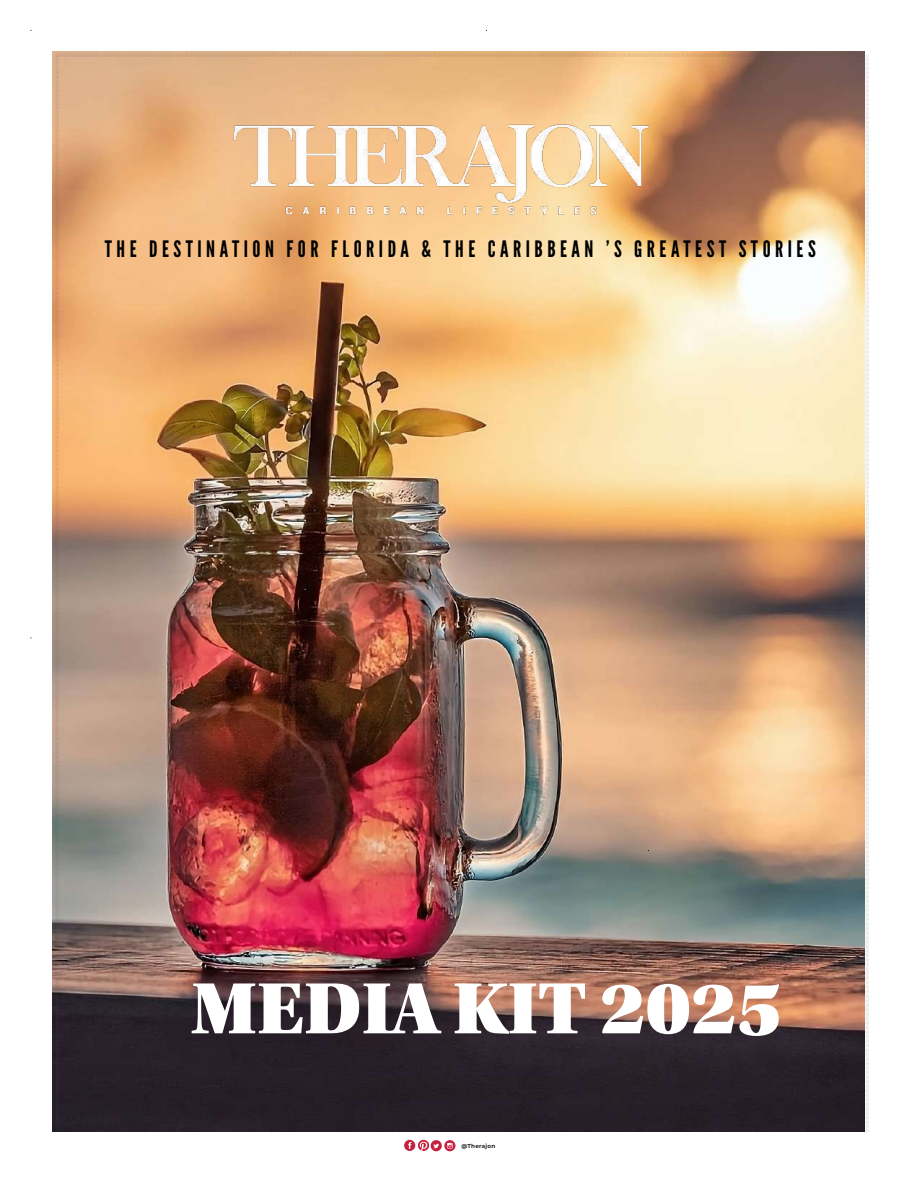
<style>
.page{position:relative;width:918px;height:1188px;background:#fff}
.page>*{position:absolute;margin:0;border:0;box-sizing:border-box;transform-origin:0 0}
.t1{font:76.65px "Utopia Std Black Headline";letter-spacing:.01em;color:#fff}
.t2{font:22.65px "League Gothic";letter-spacing:.2em;color:#000}
.t3{font:700 5.7px "Montserrat";letter-spacing:.04em;color:#232020}
</style>
<div class="page">
<svg style="left:444px;top:1140px;width:11px;height:11px"></svg>
<svg style="left:447px;top:1143px;width:6px;height:6px"></svg>
<div style="left:431px;top:1140px;width:11px;height:11px;background:#c6203f;border-radius:50%"></div>
<div style="left:404px;top:1140px;width:11px;height:11px;background:#c6203f;border-radius:50%"></div>
<svg style="left:408px;top:1142px;width:4px;height:7px"></svg>
<svg style="left:418px;top:1140px;width:21px;height:11px"></svg>
<img style="left:52px;top:51px;width:812px;height:1081px">
<img style="left:54px;top:56px;width:4px;height:1076px">
<img style="left:864px;top:55px;width:4px;height:1077px">
<img style="left:55px;top:54px;width:807px;height:4px">
<img style="left:221px;top:114px;width:441px;height:123px">
<p class="t2" style="left:105px;top:235px;width:713px">THE DESTINATION FOR FLORIDA &amp; THE CARIBBEAN ’S GREATEST STORIES</p>
<h1 class="t1" style="left:192px;top:968px;width:592px">MEDIA KIT 2025</h1>
<p class="t3" style="left:461px;top:1142px;width:36px">@Therajon</p>
</div>
